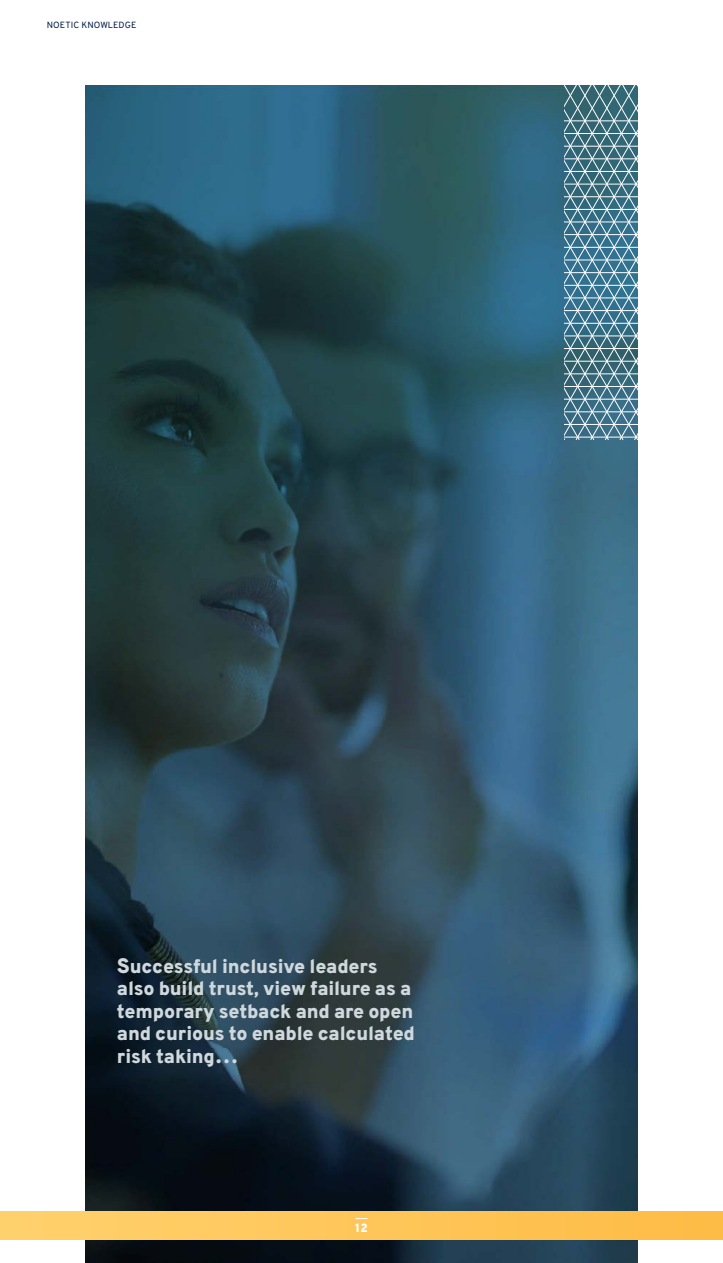
<style>
.page{position:relative;width:723px;height:1263px;background:#fff}
.page>*{position:absolute;margin:0;border:0;box-sizing:border-box;transform-origin:0 0}
.t1{font:800 19.5px/22.5px "Overpass";letter-spacing:-.01em;color:#cfd8dd}
.t2{font:800 12px "Overpass";color:#fff}
.t3{font:9px "Overpass";letter-spacing:.01em;color:#001b49}
.s1{font-size:21px}
</style>
<div class="page">
<img style="left:85px;top:85px;width:553px;height:1178px">
<div style="left:0;top:1212px;width:723px;height:28px;background:linear-gradient(to right,#ffd16d,#fdbb45)"></div>
<svg style="left:355px;top:1218px;width:13px;height:1px"></svg>
<svg style="left:564px;top:85px;width:74px;height:356px;background:#548394"></svg>
<hr style="left:564px;top:121px;width:158px;height:1px;background:#fff">
<hr style="left:564px;top:424px;width:158px;height:1px;background:#fff">
<hr style="left:564px;top:146px;width:158px;height:1px;background:#fff">
<hr style="left:564px;top:171px;width:158px;height:1px;background:#fff">
<hr style="left:564px;top:196px;width:158px;height:1px;background:#fff">
<hr style="left:564px;top:222px;width:158px;height:1px;background:#fff">
<hr style="left:564px;top:247px;width:158px;height:1px;background:#fff">
<hr style="left:564px;top:323px;width:158px;height:1px;background:#fff">
<hr style="left:564px;top:399px;width:158px;height:1px;background:#fff">
<hr style="left:564px;top:373px;width:158px;height:1px;background:#fff">
<hr style="left:564px;top:348px;width:158px;height:1px;background:#fff">
<hr style="left:564px;top:272px;width:158px;height:1px;background:#fff">
<hr style="left:564px;top:298px;width:158px;height:1px;background:#fff">
<hr style="left:564px;top:133px;width:158px;height:1px;background:#fff">
<hr style="left:564px;top:437px;width:158px;height:1px;background:#fff">
<hr style="left:564px;top:158px;width:158px;height:1px;background:#fff">
<hr style="left:564px;top:184px;width:158px;height:1px;background:#fff">
<hr style="left:564px;top:209px;width:158px;height:1px;background:#fff">
<hr style="left:564px;top:234px;width:158px;height:1px;background:#fff">
<hr style="left:564px;top:260px;width:158px;height:1px;background:#fff">
<hr style="left:564px;top:336px;width:158px;height:1px;background:#fff">
<hr style="left:564px;top:411px;width:158px;height:1px;background:#fff">
<hr style="left:564px;top:386px;width:158px;height:1px;background:#fff">
<hr style="left:564px;top:361px;width:158px;height:1px;background:#fff">
<hr style="left:564px;top:285px;width:158px;height:1px;background:#fff">
<hr style="left:564px;top:310px;width:158px;height:1px;background:#fff">
<p class="t3" style="left:47px;top:19px;width:91px">NOETIC KNOWLEDGE</p>
<p class="t1" style="left:117px;top:955px;width:300px"><span class="s1">S</span>uccessful inclusive leaders also build trust, view failure as a temporary setback and are open and curious to enable calculated risk taking<span class="s1">…</span></p>
<p class="t2" style="left:355px;top:1220px;width:14px">12</p>
</div>
